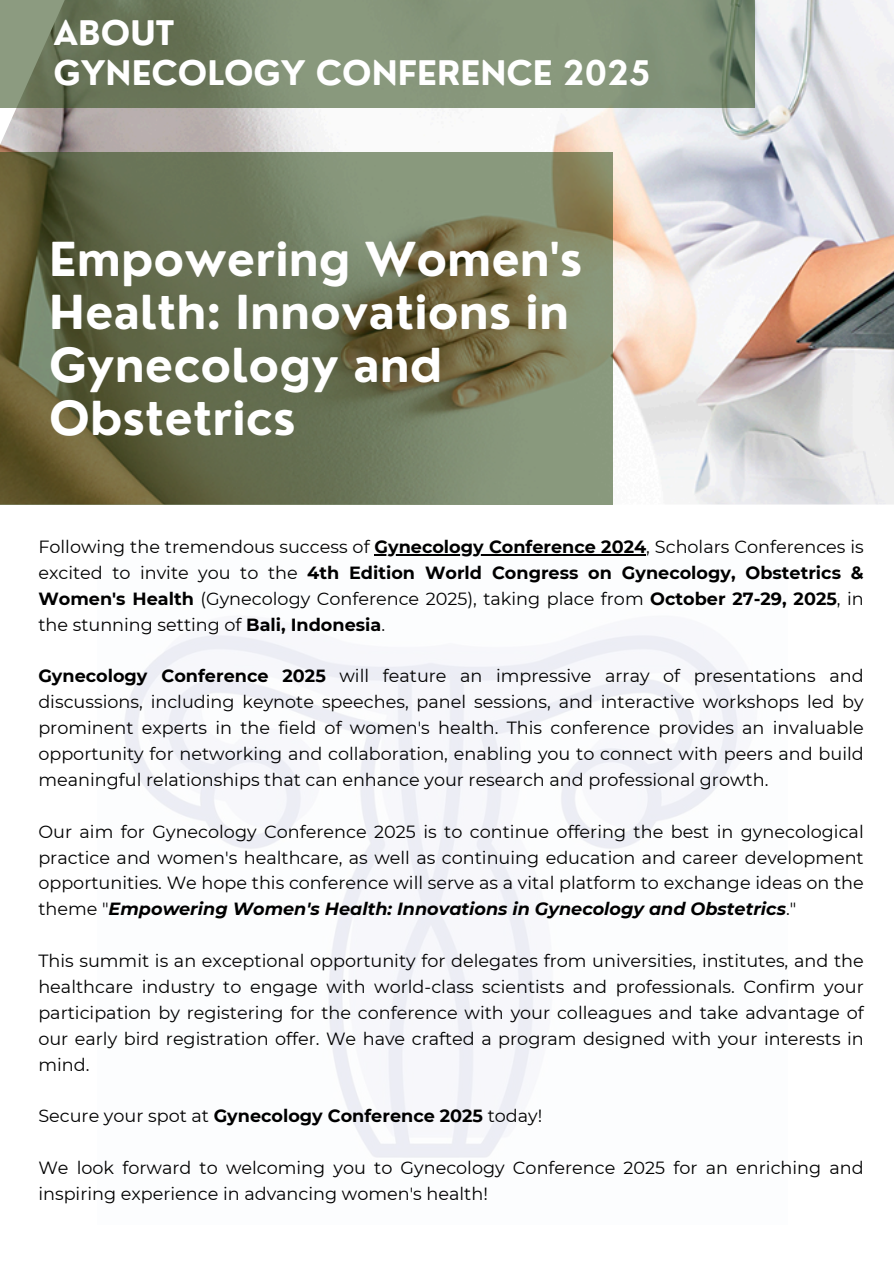
<style>
.page{position:relative;width:894px;height:1264px;background:#fff}
.page>*{position:absolute;margin:0;border:0;box-sizing:border-box;transform-origin:0 0}
.t1{font:700 45.6px/52.8px "Nourd";color:#fff}
.t2{font:700 33px/39.3px "Nourd";color:#fff}
.t3{font:17.55px/25.8px "Montserrat";color:#000;text-align:justify}
.t4{font:700 17.55px/25.8px "Montserrat";color:#000;text-align:justify}
.s1{font-weight:700}
.s2{font-weight:400}
.s3{font-weight:700;font-style:italic}
</style>
<div class="page">
<img style="left:0;top:0;width:893px;height:504px">
<svg style="left:0;top:0;width:754px;height:107px;background:#7d8c70"></svg>
<svg style="left:0;top:152px;width:612px;height:352px;background:#6e7353"></svg>
<img style="left:124px;top:555px;width:614px;height:603px">
<hr style="left:374px;top:554px;width:272px;height:1px;background:#000">
<p class="t2" style="left:54px;top:13px;width:598px">ABOUT<br>GYNECOLOGY CONFERENCE 2025</p>
<p class="t1" style="left:49px;top:232px;width:534px">Empowering Women's<br>Health: Innovations in<br>Gynecology and<br>Obstetrics</p>
<h2 class="t3" style="left:38px;top:533px;width:826px">Following the tremendous success of <span class="s1">Gynecology Conference 2024</span>, Scholars Conferences is</h2>
<h1 class="t4" style="left:38px;top:559px;width:826px"><span class="s2">excited to invite you to the</span> 4th Edition World Congress on Gynecology, Obstetrics &amp; Women's Health <span class="s2">(Gynecology Conference 2025), taking place from</span> October 27-29, 2025<span class="s2">, in the stunning setting of</span> Bali, Indonesia<span class="s2">.</span></h1>
<h1 class="t4" style="left:38px;top:663px;width:289px">Gynecology Conference 2025</h1>
<p class="t3" style="left:38px;top:663px;width:826px;text-indent:301px">will feature an impressive array of presentations and discussions, including keynote speeches, panel sessions, and interactive workshops led by prominent experts in the field of women's health. This conference provides an invaluable opportunity for networking and collaboration, enabling you to connect with peers and build meaningful relationships that can enhance your research and professional growth.</p>
<p class="t3" style="left:38px;top:818px;width:826px">Our aim for Gynecology Conference 2025 is to continue offering the best in gynecological</p>
<p class="t3" style="left:38px;top:844px;width:826px">practice and women's healthcare, as well as continuing education and career development opportunities. We hope this conference will serve as a vital platform to exchange ideas on the theme "<span class="s3">Empowering Women's Health: Innovations in Gynecology and Obstetrics</span>."</p>
<p class="t3" style="left:38px;top:947px;width:826px">This summit is an exceptional opportunity for delegates from universities, institutes, and the</p>
<p class="t3" style="left:38px;top:973px;width:826px">healthcare industry to engage with world-class scientists and professionals. Confirm your participation by registering for the conference with your colleagues and take advantage of our early bird registration offer. We have crafted a program designed with your interests in mind.</p>
<p class="t4" style="left:38px;top:1103px;width:505px"><span class="s2">Secure your spot at</span> Gynecology Conference 2025 <span class="s2">today!</span></p>
<p class="t3" style="left:38px;top:1154px;width:826px">We look forward to welcoming you to Gynecology Conference 2025 for an enriching and</p>
<p class="t3" style="left:38px;top:1180px;width:451px">inspiring experience in advancing women's health!</p>
</div>
